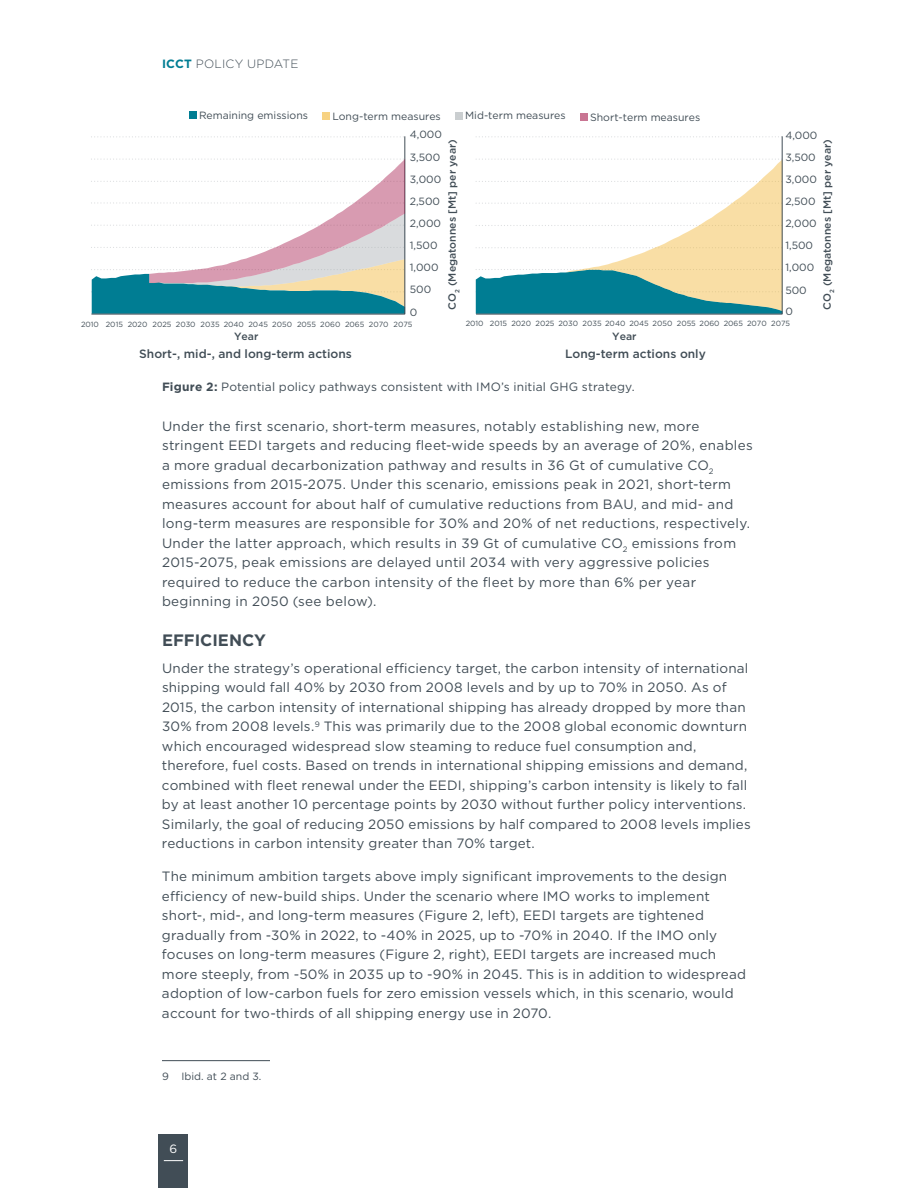
<style>
.page{position:relative;width:918px;height:1188px;background:#fff}
.page>*{position:absolute;margin:0;border:0;box-sizing:border-box;transform-origin:0 0}
.t1{font:700 16.5px "Gotham";color:#414d56}
.t2{font:13.5px/19.5px "Gotham";letter-spacing:.015em;color:#414d56}
.t3{font:12px "Gotham";letter-spacing:.01em;color:#414d56}
.t4{font:500 12px "Gotham";color:#414d56}
.t5{font:300 12px "Gotham";letter-spacing:.02em;color:#414d56}
.t6{font:12px "Gotham";color:#fff}
.t7{font:10.5px "Gotham";color:#414d56}
.t8{font:500 10.5px "Gotham";color:#414d56}
.t9{font:7.5px "Gotham";color:#414d56}
.s1{font-weight:700;color:#007d93}
.s2{font-weight:700}
</style>
<div class="page">
<div style="left:159px;top:1134px;width:29px;height:54px;background:#414d56"></div>
<svg style="left:164px;top:1160px;width:19px;height:1px"></svg>
<div style="left:189px;top:111px;width:8px;height:8px;background:#007d93"></div>
<div style="left:323px;top:113px;width:7px;height:7px;background:#f7d282"></div>
<div style="left:455px;top:112px;width:8px;height:8px;background:#caced0"></div>
<div style="left:580px;top:113px;width:8px;height:8px;background:#c97593"></div>
<svg style="left:91px;top:136px;width:315px;height:179px"></svg>
<svg style="left:475px;top:136px;width:308px;height:179px"></svg>
<svg style="left:91px;top:159px;width:314px;height:155px"></svg>
<hr style="left:162px;top:1060px;width:108px;height:1px;background:#414d56">
<p class="t5" style="left:162px;top:56px;width:138px"><span class="s1">ICCT</span> POLICY UPDATE</p>
<p class="t7" style="left:199px;top:108px;width:111px">Remaining emissions</p>
<p class="t7" style="left:332px;top:110px;width:110px">Long-term measures</p>
<p class="t7" style="left:465px;top:109px;width:102px">Mid-term measures</p>
<p class="t7" style="left:590px;top:110px;width:112px">Short-term measures</p>
<p class="t7" style="left:410px;top:128px;width:34px">4,000</p>
<p class="t8" style="left:445px;top:310px;width:172px;rotate:-90deg">CO<sub>2</sub> (Megatonnes [Mt] per year)</p>
<p class="t7" style="left:410px;top:150px;width:32px">3,500</p>
<p class="t7" style="left:410px;top:172px;width:33px">3,000</p>
<p class="t7" style="left:410px;top:195px;width:32px">2,500</p>
<p class="t7" style="left:410px;top:217px;width:33px">2,000</p>
<p class="t7" style="left:410px;top:239px;width:29px">1,500</p>
<p class="t7" style="left:410px;top:261px;width:30px">1,000</p>
<p class="t7" style="left:410px;top:283px;width:23px">500</p>
<p class="t7" style="left:410px;top:305px;width:9px">0</p>
<p class="t7" style="left:785px;top:128px;width:34px">4,000</p>
<p class="t8" style="left:820px;top:310px;width:172px;rotate:-90deg">CO<sub>2</sub> (Megatonnes [Mt] per year)</p>
<p class="t7" style="left:785px;top:151px;width:32px">3,500</p>
<p class="t7" style="left:785px;top:172px;width:33px">3,000</p>
<p class="t7" style="left:785px;top:195px;width:32px">2,500</p>
<p class="t7" style="left:785px;top:217px;width:33px">2,000</p>
<p class="t7" style="left:785px;top:239px;width:29px">1,500</p>
<p class="t7" style="left:785px;top:261px;width:30px">1,000</p>
<p class="t7" style="left:785px;top:283px;width:23px">500</p>
<p class="t7" style="left:785px;top:305px;width:9px">0</p>
<p class="t9" style="left:81px;top:319px;width:333px">2010 2015 2020 2025 2030 2035 2040 2045 2050 2055 2060 2065 2070 2075</p>
<p class="t8" style="left:234px;top:330px;width:26px">Year</p>
<p class="t9" style="left:466px;top:319px;width:326px">2010 2015 2020 2025 2030 2035 2040 2045 2050 2055 2060 2065 2070 2075</p>
<p class="t8" style="left:612px;top:330px;width:26px">Year</p>
<p class="t4" style="left:139px;top:346px;width:214px">Short-, mid-, and long-term actions</p>
<p class="t4" style="left:565px;top:346px;width:142px">Long-term actions only</p>
<p class="t3" style="left:162px;top:379px;width:474px"><span class="s2">Figure 2:</span> Potential policy pathways consistent with IMO’s initial GHG strategy.</p>
<p class="t2" style="left:162px;top:416px;width:592px">Under the first scenario, short-term measures, notably establishing new, more stringent EEDI targets and reducing fleet-wide speeds by an average of 20%, enables a more gradual decarbonization pathway and results in 36 Gt of cumulative CO<sub>2 </sub>emissions from 2015-2075. Under this scenario, emissions peak in 2021, short-term measures account for about half of cumulative reductions from BAU, and mid- and long-term measures are responsible for 30% and 20% of net reductions, respectively.<br>Under the latter approach, which results in 39 Gt of cumulative CO<sub>2</sub> emissions from 2015-2075, peak emissions are delayed until 2034 with very aggressive policies required to reduce the carbon intensity of the fleet by more than 6% per year beginning in 2050 (see below).</p>
<p class="t1" style="left:162px;top:630px;width:105px">EFFICIENCY</p>
<p class="t2" style="left:162px;top:658px;width:590px">Under the strategy’s operational efficiency target, the carbon intensity of international shipping would fall 40% by 2030 from 2008 levels and by up to 70% in 2050. As of 2015, the carbon intensity of international shipping has already dropped by more than 30% from 2008 levels.<sup>9</sup> This was primarily due to the 2008 global economic downturn which encouraged widespread slow steaming to reduce fuel consumption and, therefore, fuel costs. Based on trends in international shipping emissions and demand, combined with fleet renewal under the EEDI, shipping’s carbon intensity is likely to fall by at least another 10 percentage points by 2030 without further policy interventions.<br>Similarly, the goal of reducing 2050 emissions by half compared to 2008 levels implies reductions in carbon intensity greater than 70% target.</p>
<p class="t2" style="left:162px;top:866px;width:585px">The minimum ambition targets above imply significant improvements to the design efficiency of new-build ships. Under the scenario where IMO works to implement short-, mid-, and long-term measures (Figure 2, left), EEDI targets are tightened gradually from -30% in 2022, to -40% in 2025, up to -70% in 2040. If the IMO only focuses on long-term measures (Figure 2, right), EEDI targets are increased much more steeply, from -50% in 2035 up to -90% in 2045. This is in addition to widespread adoption of low-carbon fuels for zero emission vessels which, in this scenario, would account for two-thirds of all shipping energy use in 2070.</p>
<p class="t7" style="left:162px;top:1070px;width:101px">9 Ibid. at 2 and 3.</p>
<p class="t6" style="left:170px;top:1141px;width:9px">6</p>
</div>
